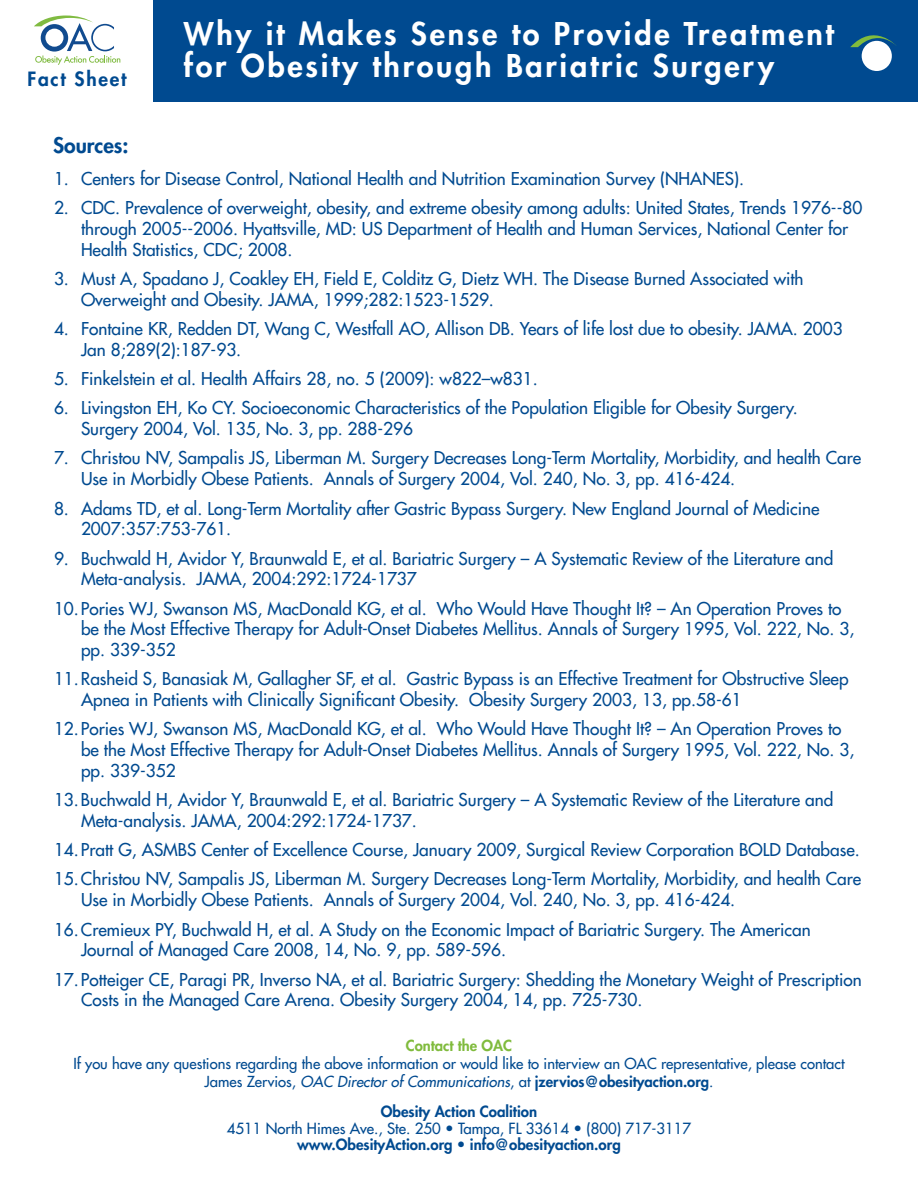
<style>
.page{position:relative;width:918px;height:1188px;background:#fff}
.page>*{position:absolute;margin:0;border:0;box-sizing:border-box;transform-origin:0 0}
.t1{font:800 30.45px/32px "Futura LT";letter-spacing:.09em;color:#fff}
.t2{font:800 21px "Futura LT";color:#004a90}
.t3{font:800 19.2px "Futura LT";letter-spacing:.09em;color:#004a90}
.t4{font:17.25px/20.7px "Futura LT";color:#004a90}
.t5{font:15px/16.5px "Futura LT";color:#004a90;text-align:center}
.t6{font:800 15px "Futura LT";color:#004a90}
.t7{font:14.85px/17.7px "Futura LT";color:#004a90;text-align:center}
.t8{font:800 14.85px "Futura LT";color:#80bb3d}
.s1{font-style:italic}
.s2{font-weight:800}
</style>
<div class="page">
<div style="left:153px;top:0;width:765px;height:102px;background:#004a90"></div>
<svg style="left:34px;top:16px;width:86px;height:49px"></svg>
<div style="left:862px;top:41px;width:30px;height:30px;background:#fff;border-radius:50%"></div>
<svg style="left:850px;top:35px;width:46px;height:12px"></svg>
<p class="t3" style="left:28px;top:70px;width:100px">Fact Sheet</p>
<h1 class="t1" style="left:184px;top:20px;width:652px">Why it Makes Sense to Provide Treatment for Obesity through Bariatric Surgery</h1>
<p class="t2" style="left:53px;top:135px;width:77px">Sources:</p>
<p class="t4" style="left:54px;top:169px;width:692px">1. Centers for Disease Control, National Health and Nutrition Examination Survey (NHANES).</p>
<p class="t4" style="left:81px;top:199px;width:783px;text-indent:-27px">2. CDC. Prevalence of overweight, obesity, and extreme obesity among adults: United States, Trends 1976--80 through 2005--2006. Hyattsville, MD: US Department of Health and Human Services, National Center for<br>Health Statistics, CDC; 2008.</p>
<p class="t4" style="left:81px;top:269px;width:724px;text-indent:-27px">3. Must A, Spadano J, Coakley EH, Field E, Colditz G, Dietz WH. The Disease Burned Associated with<br>Overweight and Obesity. JAMA, 1999;282:1523-1529.</p>
<p class="t4" style="left:81px;top:319px;width:763px;text-indent:-27px">4. Fontaine KR, Redden DT, Wang C, Westfall AO, Allison DB. Years of life lost due to obesity. JAMA. 2003<br>Jan 8;289(2):187-93.</p>
<p class="t4" style="left:54px;top:369px;width:485px">5. Finkelstein et al. Health Affairs 28, no. 5 (2009): w822–w831.</p>
<p class="t4" style="left:81px;top:399px;width:718px;text-indent:-27px">6. Livingston EH, Ko CY. Socioeconomic Characteristics of the Population Eligible for Obesity Surgery.<br>Surgery 2004, Vol. 135, No. 3, pp. 288-296</p>
<p class="t4" style="left:81px;top:449px;width:782px;text-indent:-27px">7. Christou NV, Sampalis JS, Liberman M. Surgery Decreases Long-Term Mortality, Morbidity, and health Care<br>Use in Morbidly Obese Patients. Annals of Surgery 2004, Vol. 240, No. 3, pp. 416-424.</p>
<p class="t4" style="left:81px;top:499px;width:740px;text-indent:-27px">8. Adams TD, et al. Long-Term Mortality after Gastric Bypass Surgery. New England Journal of Medicine<br>2007:357:753-761.</p>
<p class="t4" style="left:81px;top:549px;width:754px;text-indent:-27px">9. Buchwald H, Avidor Y, Braunwald E, et al. Bariatric Surgery – A Systematic Review of the Literature and<br>Meta-analysis. JAMA, 2004:292:1724-1737</p>
<p class="t4" style="left:81px;top:599px;width:775px;text-indent:-27px">10. Pories WJ, Swanson MS, MacDonald KG, et al. Who Would Have Thought It? – An Operation Proves to be the Most Effective Therapy for Adult-Onset Diabetes Mellitus. Annals of Surgery 1995, Vol. 222, No. 3, pp. 339-352</p>
<p class="t4" style="left:81px;top:670px;width:769px;text-indent:-27px">11. Rasheid S, Banasiak M, Gallagher SF, et al. Gastric Bypass is an Effective Treatment for Obstructive Sleep<br>Apnea in Patients with Clinically Signiicant Obesity. Obesity Surgery 2003, 13, pp.58-61</p>
<p class="t4" style="left:81px;top:720px;width:775px;text-indent:-27px">12. Pories WJ, Swanson MS, MacDonald KG, et al. Who Would Have Thought It? – An Operation Proves to be the Most Effective Therapy for Adult-Onset Diabetes Mellitus. Annals of Surgery 1995, Vol. 222, No. 3, pp. 339-352</p>
<p class="t4" style="left:81px;top:790px;width:754px;text-indent:-27px">13. Buchwald H, Avidor Y, Braunwald E, et al. Bariatric Surgery – A Systematic Review of the Literature and<br>Meta-analysis. JAMA, 2004:292:1724-1737.</p>
<p class="t4" style="left:54px;top:841px;width:807px">14. Pratt G, ASMBS Center of Excellence Course, January 2009, Surgical Review Corporation BOLD Database.</p>
<p class="t4" style="left:81px;top:870px;width:782px;text-indent:-27px">15. Christou NV, Sampalis JS, Liberman M. Surgery Decreases Long-Term Mortality, Morbidity, and health Care<br>Use in Morbidly Obese Patients. Annals of Surgery 2004, Vol. 240, No. 3, pp. 416-424.</p>
<p class="t4" style="left:81px;top:920px;width:731px;text-indent:-27px">16. Cremieux PY, Buchwald H, et al. A Study on the Economic Impact of Bariatric Surgery. The American<br>Journal of Managed Care 2008, 14, No. 9, pp. 589-596.</p>
<p class="t4" style="left:81px;top:970px;width:782px;text-indent:-27px">17. Potteiger CE, Paragi PR, Inverso NA, et al. Bariatric Surgery: Shedding the Monetary Weight of Prescription<br>Costs in the Managed Care Arena. Obesity Surgery 2004, 14, pp. 725-730.</p>
<p class="t8" style="left:406px;top:1038px;width:108px">Contact the OAC</p>
<p class="t7" style="left:73px;top:1056px;width:773px">If you have any questions regarding the above information or would like to interview an OAC representative, please contact<br>James Zervios, <span class="s1">OAC Director of Communications</span>, at <span class="s2">jzervios@obesityaction.org</span>.</p>
<p class="t6" style="left:381px;top:1104px;width:158px">Obesity Action Coalition</p>
<p class="t5" style="left:227px;top:1121px;width:466px">4511 North Himes Ave., Ste. 250 • Tampa, FL 33614 • (800) 717-3117 <span class="s2">www.ObesityAction.org</span> • <span class="s2">info@obesityaction.org</span></p>
</div>
